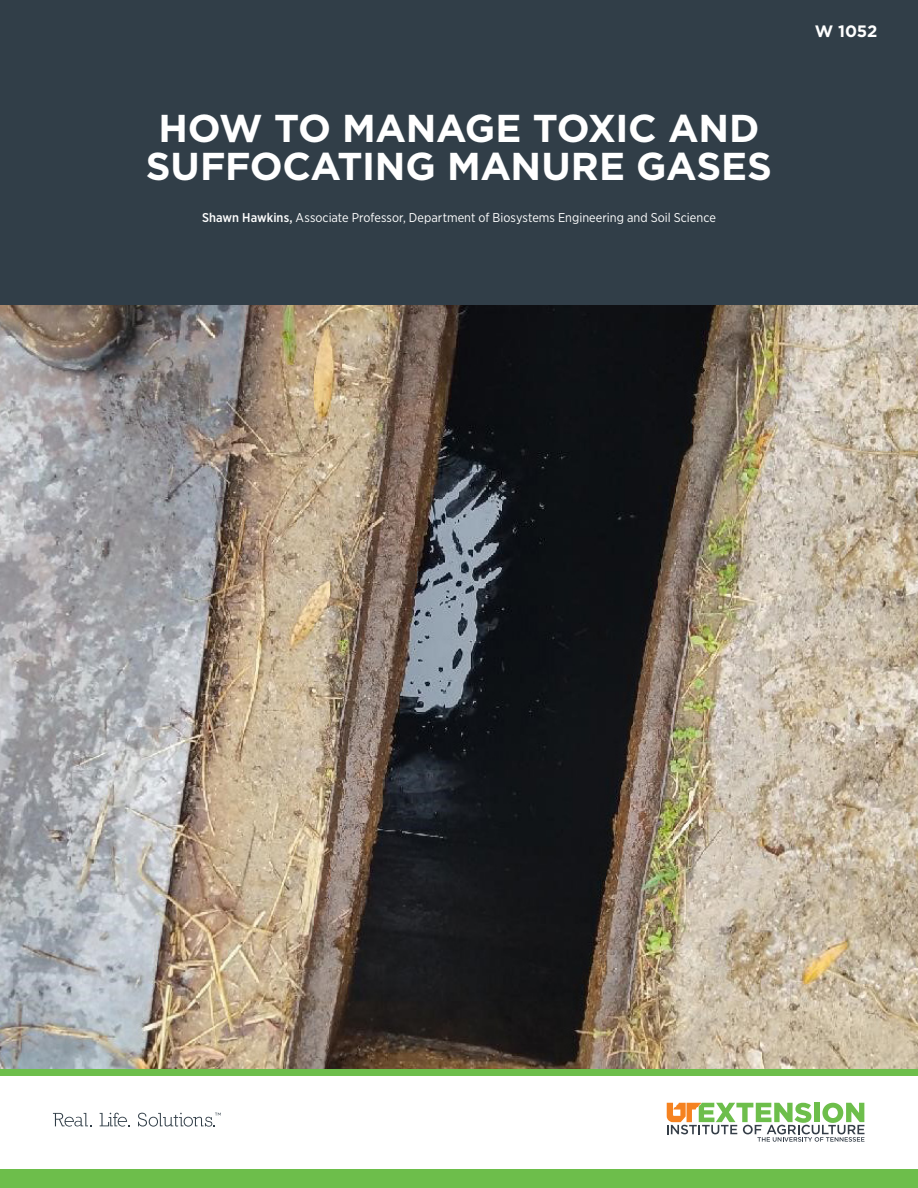
<style>
.page{position:relative;width:918px;height:1188px;background:#fff}
.page>*{position:absolute;margin:0;border:0;box-sizing:border-box;transform-origin:0 0}
.t1{font:700 38.85px/37.5px "Gotham";letter-spacing:-.01em;color:#fff;text-align:center}
.PB_Number{font:700 16.5px "Gotham";color:#fff}
.t2{font:12.75px "Gotham Narrow";color:#fff}
.s1{font-weight:500}
</style>
<div class="page">
<img style="left:0;top:305px;width:918px;height:764px">
<div style="left:0;top:1170px;width:918px;height:18px;background:#6dbe4b"></div>
<div style="left:0;top:1069px;width:918px;height:6px;background:#6dbe4b"></div>
<svg style="left:53px;top:1113px;width:38px;height:14px"></svg>
<svg style="left:100px;top:1113px;width:30px;height:14px"></svg>
<svg style="left:667px;top:1103px;width:197px;height:39px"></svg>
<svg style="left:138px;top:1113px;width:83px;height:14px"></svg>
<div style="left:0;top:0;width:918px;height:305px;background:#313e48"></div>
<p class="t1" style="left:146px;top:110px;width:628px">HOW TO MANAGE TOXIC AND<br>SUFFOCATING MANURE GASES</p>
<p class="t2" style="left:202px;top:210px;width:515px"><span class="s1">Shawn Hawkins,</span> Associate Professor, Department of Biosystems Engineering and Soil Science</p>
<p class="PB_Number" style="left:815px;top:20px;width:64px">W 1052</p>
</div>
